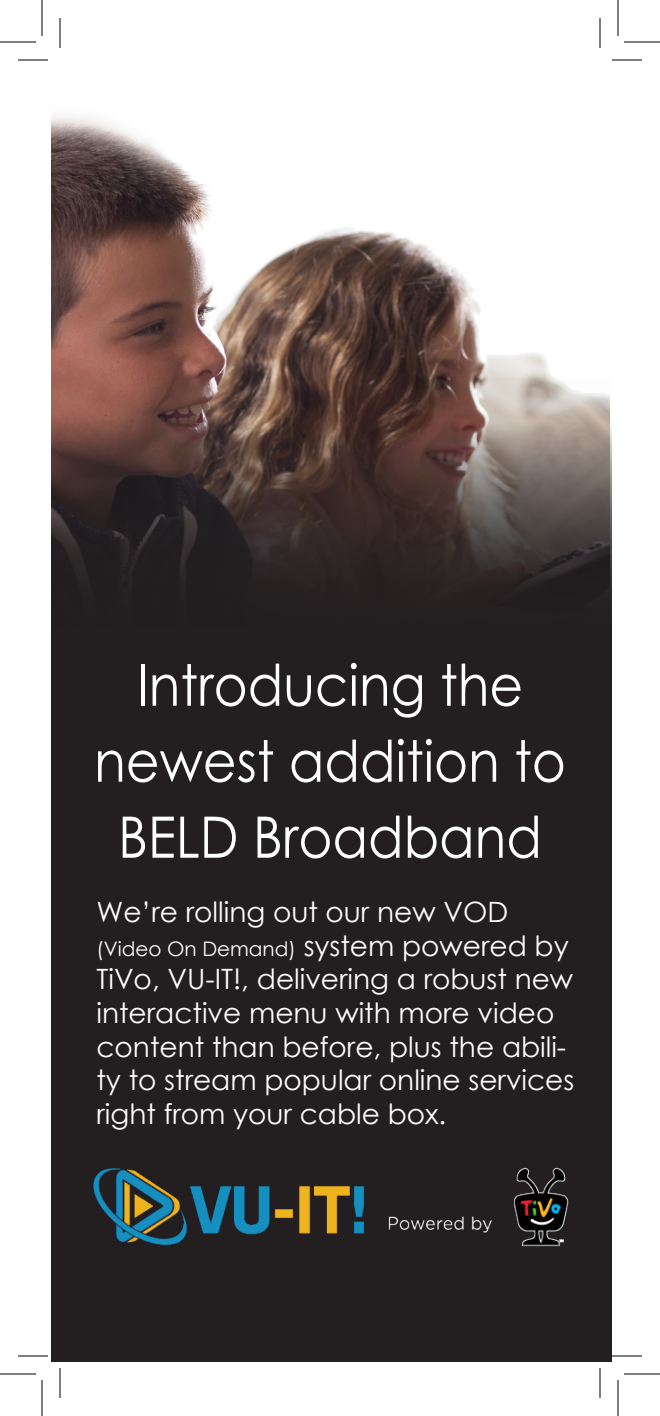
<style>
.page{position:relative;width:660px;height:1416px;background:#fff}
.page>*{position:absolute;margin:0;border:0;box-sizing:border-box;transform-origin:0 0}
.t1{font:57.2px/76px "Century Gothic";color:#fff;text-align:center;scale:.91 1}
.t2{font:28px/33.6px "Century Gothic";color:#fff}
.t3{font:20px "Century Gothic";color:#fff}
.s1{font-size:28px}
</style>
<div class="page">
<img style="left:51px;top:115px;width:502px;height:262px">
<svg style="left:51px;top:377px;width:560px;height:487px;background:#382e2d"></svg>
<div style="left:51px;top:864px;width:560px;height:498px;background:#231f20"></div>
<img style="left:93px;top:1167px;width:476px;height:80px">
<hr style="left:18px;top:60px;width:30px;height:1px;background:#000">
<hr style="left:612px;top:60px;width:30px;height:1px;background:#000">
<hr style="left:18px;top:1356px;width:30px;height:1px;background:#000">
<hr style="left:612px;top:1356px;width:30px;height:1px;background:#000">
<hr style="left:60px;top:18px;width:1px;height:30px;background:#000">
<hr style="left:60px;top:1368px;width:1px;height:30px;background:#000">
<hr style="left:600px;top:18px;width:1px;height:30px;background:#000">
<hr style="left:600px;top:1368px;width:1px;height:30px;background:#000">
<hr style="left:0;top:42px;width:36px;height:1px;background:#000">
<hr style="left:624px;top:42px;width:36px;height:1px;background:#000">
<hr style="left:0;top:1374px;width:36px;height:1px;background:#000">
<hr style="left:624px;top:1374px;width:36px;height:1px;background:#000">
<hr style="left:42px;top:0;width:1px;height:36px;background:#000">
<hr style="left:42px;top:1380px;width:1px;height:36px;background:#000">
<hr style="left:618px;top:0;width:1px;height:36px;background:#000">
<hr style="left:618px;top:1380px;width:1px;height:36px;background:#000">
<p class="t1" style="left:94px;top:646px;width:520px">Introducing the newest addition to<br>BELD Broadband</p>
<p class="t2" style="left:96px;top:895px;width:413px">We’re rolling out our new VOD</p>
<p class="t3" style="left:96px;top:935px;width:474px">(Video On Demand) <span class="s1">system powered by</span></p>
<p class="t2" style="left:96px;top:962px;width:479px">TiVo, VU-IT!, delivering a robust new interactive menu with more video content than before, plus the abili&shy;ty to stream popular online services right from your cable box.</p>
</div>
